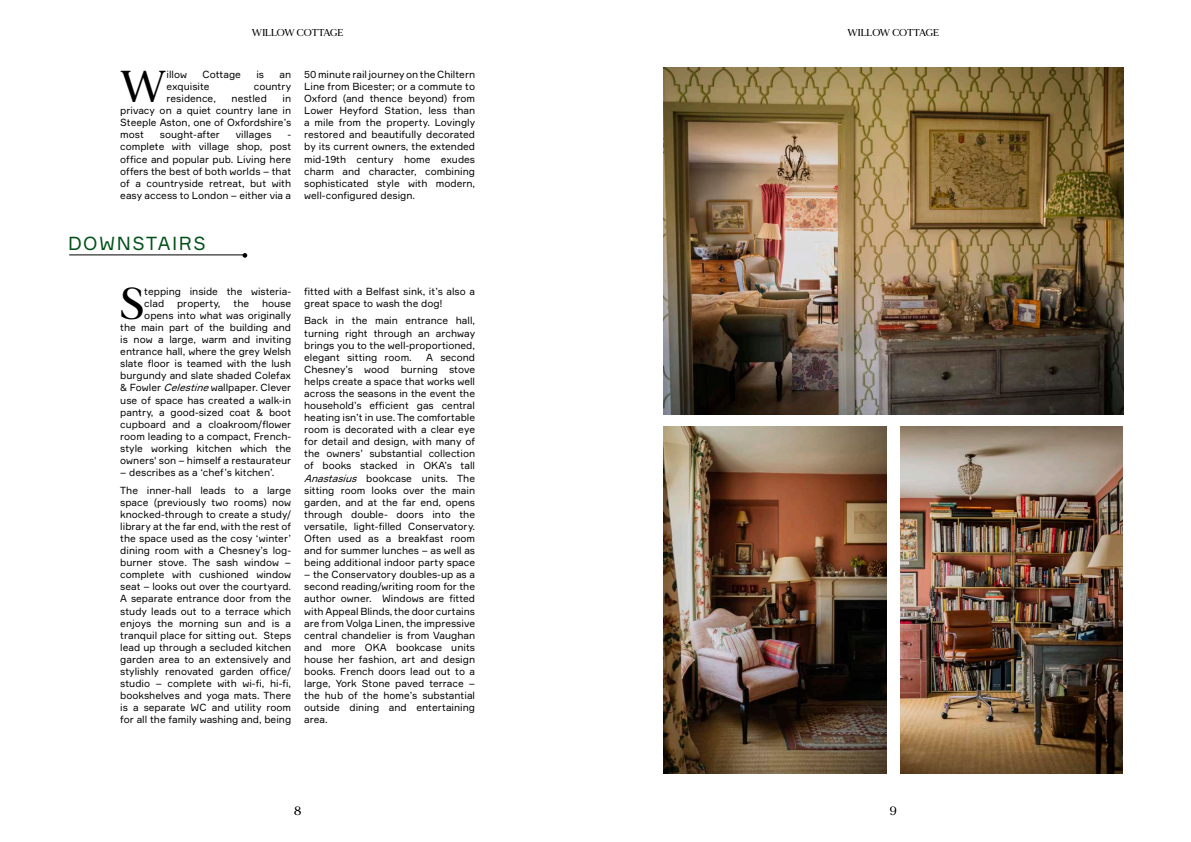
<style>
.page{position:relative;width:1191px;height:842px;background:#fff}
.page>*{position:absolute;margin:0;border:0;box-sizing:border-box;transform-origin:0 0}
.t1{font:500 44.6px "MADE Mirage";color:#000}
.t2{font:18.5px "Formular";letter-spacing:.08em;color:#005119}
.t3{font:12px "MADE Mirage";color:#000}
.t4{font:10.1px/12.1px "Formular";color:#000;text-align:justify}
.t5{font:500 10px "MADE Mirage";color:#000}
.s1{font-style:italic}
</style>
<div class="page">
<svg style="left:242px;top:253px;width:5px;height:5px"></svg>
<hr style="left:69px;top:255px;width:176px;height:1px;background:#000">
<img style="left:663px;top:67px;width:460px;height:347px">
<img style="left:663px;top:427px;width:223px;height:347px">
<img style="left:900px;top:427px;width:223px;height:347px">
<p class="t5" style="left:252px;top:26px;width:93px">WILLOW COTTAGE</p>
<p class="t5" style="left:847px;top:26px;width:93px">WILLOW COTTAGE</p>
<h1 class="t1" style="left:120px;top:58px;width:48px">W</h1>
<p class="t4" style="left:166px;top:68px;width:22px">illow</p>
<p class="t4" style="left:202px;top:68px;width:40px">Cottage</p>
<p class="t4" style="left:256px;top:68px;width:9px">is</p>
<p class="t4" style="left:279px;top:68px;width:13px">an</p>
<p class="t4" style="left:166px;top:80px;width:45px">exquisite</p>
<p class="t4" style="left:254px;top:80px;width:39px">country</p>
<p class="t4" style="left:166px;top:92px;width:51px">residence,</p>
<p class="t4" style="left:232px;top:92px;width:37px">nestled</p>
<p class="t4" style="left:120px;top:92px;width:172px;text-indent:162px">in privacy on a quiet country lane in Steeple Aston, one of Oxfordshire’s most</p>
<p class="t4" style="left:160px;top:129px;width:62px">sought-after</p>
<p class="t4" style="left:236px;top:129px;width:37px">villages</p>
<p class="t4" style="left:120px;top:129px;width:172px;text-indent:167px">- complete with village shop, post office and popular pub. Living here offers the best of both worlds – that of a countryside retreat, but with easy access to London – either via a</p>
<p class="t4" style="left:304px;top:68px;width:172px">50 minute rail journey on the Chiltern Line from Bicester; or a commute to Oxford (and thence beyond) from Lower Heyford Station, less than a mile from the property. Lovingly restored and beautifully decorated by its current owners, the extended mid-19th century home exudes charm and character, combining sophisticated style with modern, well-configured design.</p>
<h2 class="t2" style="left:68px;top:232px;width:139px">DOWNSTAIRS</h2>
<h1 class="t1" style="left:120px;top:275px;width:26px">S</h1>
<p class="t4" style="left:144px;top:285px;width:148px">tepping inside the wisteria&shy;clad</p>
<p class="t4" style="left:120px;top:297px;width:172px;text-align:right">house<br>opens into what was originally<br>the main part of the building and is now a large, warm and inviting entrance hall, where the grey Welsh slate floor is teamed with the lush burgundy and slate shaded Colefax &amp; Fowler <span class="s1">Celestine</span>wallpaper. Clever use of space has created a walk-in pantry, a good-sized coat &amp; boot cupboard and a cloakroom/flower room leading to a compact, French&shy;style working kitchen which the owners' son – himself a restaurateur</p>
<p class="t4" style="left:120px;top:463px;width:172px;line-height:17.6px">– describes as a ‘chef’s kitchen’.<br>The inner-hall leads to a large</p>
<p class="t4" style="left:120px;top:496px;width:172px">space (previously two rooms) now knocked-through to create a study/ library at the far end, with the rest of the space used as the cosy ‘winter’ dining room with a Chesney’s log&shy;burner stove. The sash window – complete with cushioned window seat – looks out over the courtyard.<br>A separate entrance door from the study leads out to a terrace which enjoys the morning sun and is a tranquil place for sitting out. Steps lead up through a secluded kitchen garden area to an extensively and stylishly renovated garden office/ studio – complete with wi-fi, hi-fi, bookshelves and yoga mats. There is a separate WC and utility room for all the family washing and, being</p>
<p class="t4" style="left:177px;top:297px;width:45px">property,</p>
<p class="t4" style="left:233px;top:297px;width:17px">the</p>
<p class="t4" style="left:304px;top:285px;width:172px">fitted with a Belfast sink, it’s also a great space to wash the dog!</p>
<p class="t4" style="left:304px;top:315px;width:172px">Back in the main entrance hall, turning right through an archway brings you to the well-proportioned, elegant sitting room.</p>
<p class="t4" style="left:304px;top:351px;width:172px;text-indent:122px">A second Chesney’s wood burning stove helps create a space that works well across the seasons in the event the household’s efficient gas central heating isn’t in use. The comfortable room is decorated with a clear eye for detail and design, with many of the owners’ substantial collection of books stacked in OKA’s tall <span class="s1">Anastasius</span> bookcase units. The sitting room looks over the main garden, and at the far end, opens through double- doors into the versatile, light-filled Conservatory.<br>Often used as a breakfast room and for summer lunches – as well as being additional indoor party space</p>
<p class="t4" style="left:304px;top:568px;width:172px">– the Conservatory doubles-up as a second reading/writing room for the author owner. Windows are fitted with Appeal Blinds, the door curtains are from Volga Linen, the impressive central chandelier is from Vaughan and more OKA bookcase units house her fashion, art and design books. French doors lead out to a large, York Stone paved terrace – the hub of the home’s substantial outside dining and entertaining area.</p>
<p class="t3" style="left:294px;top:803px;width:9px">8</p>
<p class="t3" style="left:889px;top:803px;width:8px">9</p>
</div>
